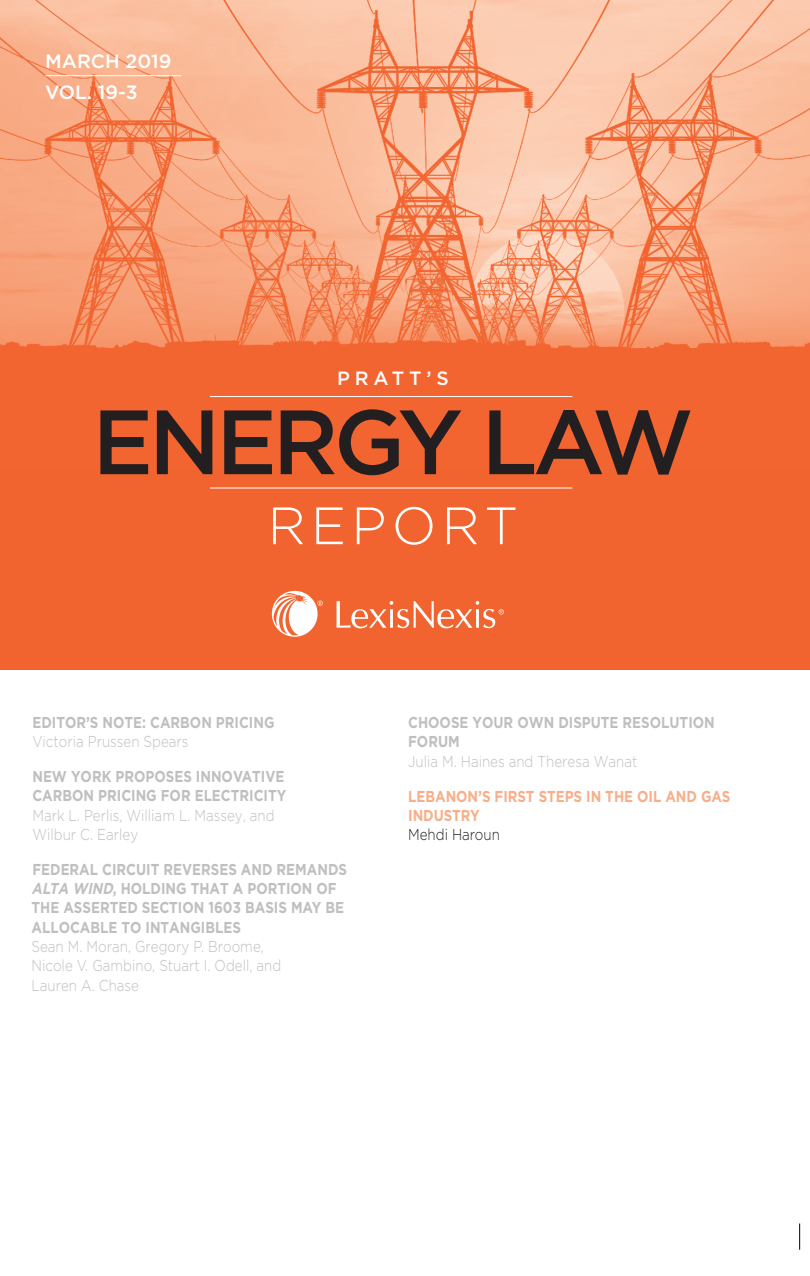
<style>
.page{position:relative;width:810px;height:1276px;background:#fff}
.page>*{position:absolute;margin:0;border:0;box-sizing:border-box;transform-origin:0 0}
.t1{font:500 91px "Gotham";letter-spacing:-.05em;color:#231f20}
.t2{font:300 52.5px "Gotham";letter-spacing:.1em;color:#fff}
.t3{font:500 19.25px/31px "Gotham";color:#fff}
.t4{font:700 15.75px/19.1px "Gotham";color:#bfbfbf;scale:.85 1}
.t5{font:300 15.75px/19.1px "Gotham";color:#bfbfbf;scale:.85 1}
.t6{font:700 15.75px/18.9px "Gotham";color:#f9ad88;scale:.85 1}
.t7{font:300 15.75px "Gotham";color:#231f20;scale:.85 1}
.s1{font-style:italic}
</style>
<div class="page">
<img style="left:0;top:0;width:810px;height:469px">
<div style="left:0;top:469px;width:810px;height:201px;background:#f2642f"></div>
<img style="left:271px;top:590px;width:233px;height:47px">
<hr style="left:210px;top:487px;width:362px;height:1px;background:#fff">
<hr style="left:210px;top:396px;width:362px;height:1px;background:#fff">
<hr style="left:46px;top:75px;width:135px;height:1px;background:#fff">
<svg style="left:799px;top:1223px;width:1px;height:27px"></svg>
<p class="t3" style="left:45px;top:46px;width:128px">MARCH 2019<br>VOL. 19-3</p>
<p class="t3" style="left:337px;top:362px;width:113px">PRA TT’S</p>
<h1 class="t1" style="left:92px;top:382px;width:603px">ENERGY LAW</h1>
<h2 class="t2" style="left:268px;top:492px;width:252px">Report</h2>
<p class="t4" style="left:32px;top:713px;width:286px">EDITOR’S NOTE: CARBON PRICING</p>
<p class="t5" style="left:32px;top:732px;width:185px">Victoria prussen Spears</p>
<p class="t4" style="left:32px;top:767px;width:300px">NEW YORK PROPOSES INNOVATIVE<br>CARBON PRICING FOR ELECTRICITY</p>
<p class="t5" style="left:32px;top:805px;width:286px">Mark L. perlis, William L. Massey, and<br>Wilbur C. earley</p>
<p class="t4" style="left:32px;top:860px;width:373px">FEDERAL CIRCUIT REVERSES AND REMANDS <span class="s1">ALTA WIND</span>, HOLDING THAT A PORTION OF THE ASSERTED SECTION 1603 BASIS MAY BE ALLOCABLE TO INTANGIBLES</p>
<p class="t5" style="left:32px;top:937px;width:295px">Sean M. Moran, Gregory p. Broome,<br>Nicole V. Gambino, Stuart I. odell, and<br>Lauren A. Chase</p>
<p class="t4" style="left:408px;top:713px;width:362px">CHOOSE YOUR OWN DISPUTE RESOLUTION<br>FORUM</p>
<p class="t5" style="left:408px;top:751px;width:271px">Julia M. Haines and theresa Wanat</p>
<p class="t6" style="left:408px;top:786px;width:381px">LEBANON’S FIRST STEPS IN THE OIL AND GAS<br>INDUSTRY</p>
<p class="t7" style="left:408px;top:824px;width:109px">Mehdi Haroun</p>
</div>
